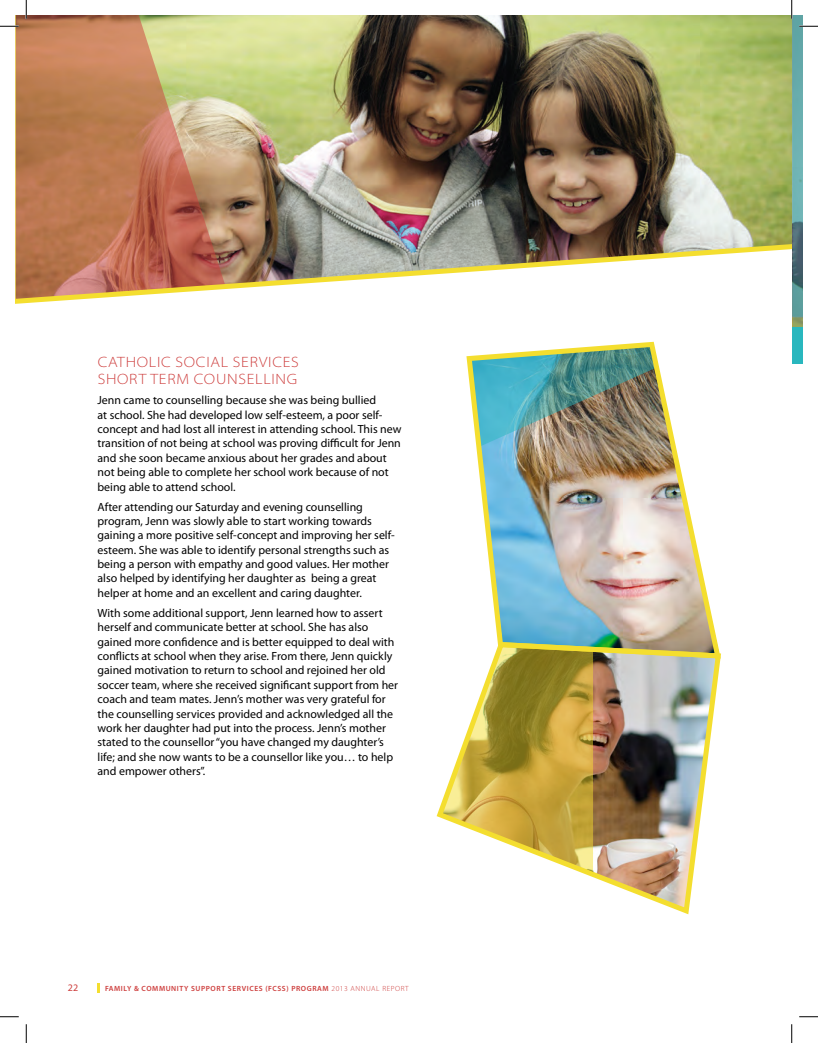
<style>
.page{position:relative;width:818px;height:1043px;background:#fff}
.page>*{position:absolute;margin:0;border:0;box-sizing:border-box;transform-origin:0 0}
.orange_caps_header_3{font:300 semi-expanded 15px/17.5px "Myriad Pro";letter-spacing:.05em;color:#cd3c3b}
.Main_Body_text{font:11.88px/14.4px "Myriad Pro";color:#000}
.t1{font:10px "Myriad Pro";color:#cd3c3b}
.t2{font:600 7.5px "Myriad Pro";letter-spacing:.075em;color:#cd3c3b}
.s1{font-weight:300}
</style>
<div class="page">
<svg style="left:97px;top:983px;width:3px;height:9px"></svg>
<img style="left:15px;top:15px;width:775px;height:289px">
<img style="left:436px;top:661px;width:285px;height:254px">
<img style="left:466px;top:341px;width:255px;height:320px">
<div style="left:792px;top:327px;width:10px;height:37px;background:#29b7be"></div>
<svg style="left:0;top:25px;width:19px;height:2px"></svg>
<svg style="left:0;top:1016px;width:19px;height:1px"></svg>
<svg style="left:799px;top:1016px;width:19px;height:1px"></svg>
<svg style="left:25px;top:0;width:2px;height:19px"></svg>
<svg style="left:25px;top:1024px;width:2px;height:18px"></svg>
<svg style="left:790px;top:0;width:28px;height:337px"></svg>
<svg style="left:791px;top:1024px;width:1px;height:18px"></svg>
<p class="orange_caps_header_3" style="left:98px;top:353px;width:202px">CATHOLIC SOCIAL SERVICES<br>SHORT TERM COUNSELLING</p>
<p class="Main_Body_text" style="left:98px;top:393px;width:305px">Jenn came to counselling because she was being bullied<br>at school. She had developed low self-esteem, a poor self&shy;concept and had lost all interest in attending school. This new transition of not being at school was proving difficult for Jenn and she soon became anxious about her grades and about not being able to complete her school work because of not being able to attend school.</p>
<p class="Main_Body_text" style="left:98px;top:499px;width:299px">After attending our Saturday and evening counselling program, Jenn was slowly able to start working towards gaining a more positive self-concept and improving her self&shy;esteem. She was able to identify personal strengths such as being a person with empathy and good values. Her mother also helped by identifying her daughter as being a great helper at home and an excellent and caring daughter.</p>
<p class="Main_Body_text" style="left:98px;top:606px;width:302px">With some additional support, Jenn learned how to assert herself and communicate better at school. She has also gained more confidence and is better equipped to deal with conflicts at school when they arise. From there, Jenn quickly gained motivation to return to school and rejoined her old soccer team, where she received significant support from her coach and team mates. Jenn’s mother was very grateful for the counselling services provided and acknowledged all the work her daughter had put into the process. Jenn’s mother stated to the counsellor “you have changed my daughter’s life; and she now wants to be a counsellor like you… to help and empower others”.</p>
<p class="t1" style="left:68px;top:982px;width:12px">22</p>
<p class="t2" style="left:105px;top:983px;width:305px">FAMILY &amp; COMMUNITY SUPPORT SERVICES (FCSS) PROGRAM <span class="s1">2013 ANNUAL REPORT</span></p>
</div>
